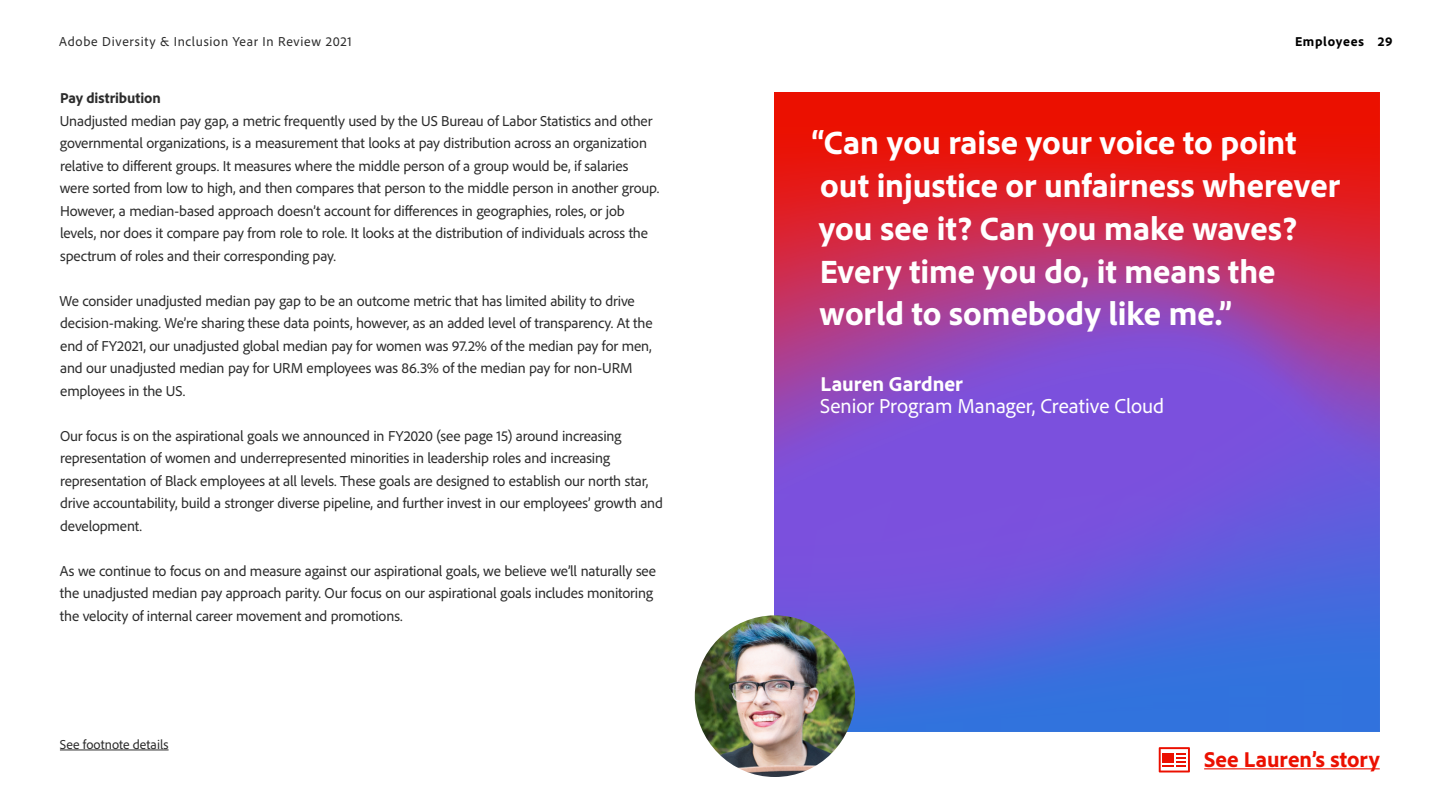
<style>
.page{position:relative;width:1440px;height:810px;background:#fff}
.page>*{position:absolute;margin:0;border:0;box-sizing:border-box;transform-origin:0 0}
.t1{font:800 33.75px/42.8px "Adobe Clean";color:#fff}
.t2{font:800 22.5px "Adobe Clean";letter-spacing:.005em;color:#eb1000}
.t3{font:21px/22.5px "Adobe Clean";color:#fff}
.Body_Copy_20_30{font:15px/22.5px "Adobe Clean";letter-spacing:-.01em;color:#2c2c2c}
.t4{font:800 15px "Adobe Clean";letter-spacing:-.005em;color:#2c2c2c}
.t5{font:13.5px "Adobe Clean";letter-spacing:.05em;color:#2c2c2c}
.t6{font:13.5px "Adobe Clean";letter-spacing:.005em;color:#2c2c2c}
.t7{font:800 13.5px "Adobe Clean";letter-spacing:.05em;color:#000}
.s1{font-weight:800}
</style>
<div class="page">
<img style="left:775px;top:92px;width:605px;height:639px">
<hr style="left:60px;top:750px;width:109px;height:1px;background:#2c2c2c">
<hr style="left:1204px;top:768px;width:176px;height:1px;background:#eb1000">
<svg style="left:1159px;top:747px;width:31px;height:25px"></svg>
<img style="left:695px;top:615px;width:160px;height:162px">
<p class="t5" style="left:59px;top:33px;width:294px">Adobe Diversity &amp; Inclusion Year In Review 2021</p>
<p class="t7" style="left:1295px;top:33px;width:99px">Employees 29</p>
<h4 class="t4" style="left:60px;top:88px;width:102px">Pay distribution</h4>
<p class="Body_Copy_20_30" style="left:60px;top:109px;width:601px">Unadjusted median pay gap, a metric frequently used by the US Bureau of Labor Statistics and other governmental organizations, is a measurement that looks at pay distribution across an organization relative to different groups. It measures where the middle person of a group would be, if salaries were sorted from low to high, and then compares that person to the middle person in another group.<br>However, a median-based approach doesn’t account for differences in geographies, roles, or job levels, nor does it compare pay from role to role. It looks at the distribution of individuals across the spectrum of roles and their corresponding pay.</p>
<p class="Body_Copy_20_30" style="left:59px;top:289px;width:595px">We consider unadjusted median pay gap to be an outcome metric that has limited ability to drive decision-making. We’re sharing these data points, however, as an added level of transparency. At the end of FY2021, our unadjusted global median pay for women was 97.2% of the median pay for men, and our unadjusted median pay for URM employees was 86.3% of the median pay for non-URM employees in the US.</p>
<p class="Body_Copy_20_30" style="left:60px;top:424px;width:605px">Our focus is on the aspirational goals we announced in FY2020 (see page 15) around increasing representation of women and underrepresented minorities in leadership roles and increasing representation of Black employees at all levels. These goals are designed to establish our north star, drive accountability, build a stronger diverse pipeline, and further invest in our employees’ growth and development.</p>
<p class="Body_Copy_20_30" style="left:60px;top:559px;width:598px">As we continue to focus on and measure against our aspirational goals, we believe we’ll naturally see the unadjusted median pay approach parity. Our focus on our aspirational goals includes monitoring the velocity of internal career movement and promotions.</p>
<p class="t6" style="left:60px;top:735px;width:110px">See footnote details</p>
<p class="t1" style="left:812px;top:120px;width:530px">“Can you raise your voice to point out injustice or unfairness wherever you see it? Can you make waves?<br>Every time you do, it means the world to somebody like me.”</p>
<p class="t3" style="left:820px;top:372px;width:346px"><span class="s1">Lauren Gardner<br></span>Senior Program Manager, Creative Cloud</p>
<p class="t2" style="left:1204px;top:744px;width:177px">See Lauren’s story</p>
</div>
